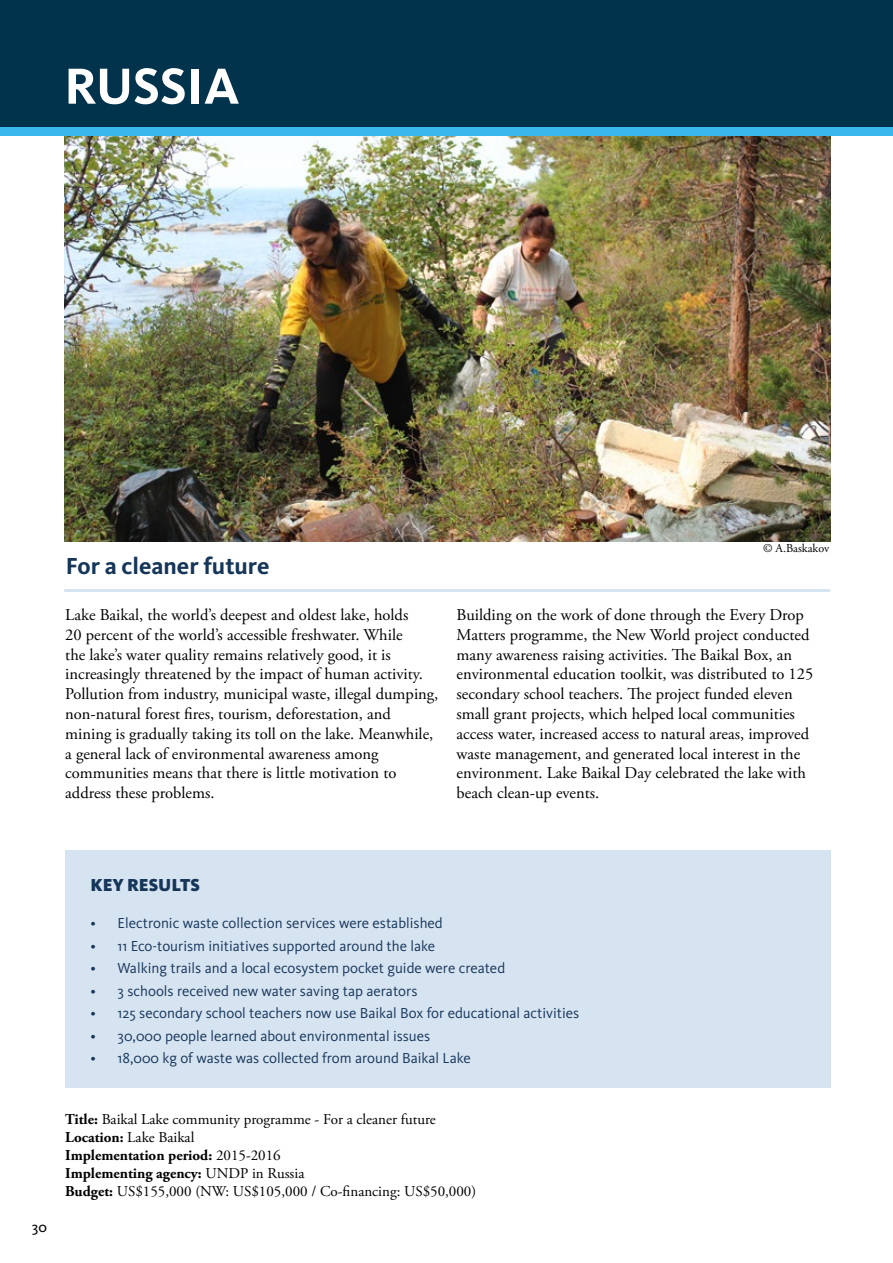
<style>
.page{position:relative;width:893px;height:1263px;background:#fff}
.page>*{position:absolute;margin:0;border:0;box-sizing:border-box;transform-origin:0 0}
.t1{font:700 52.5px "Kievit OT";letter-spacing:-.005em;color:#fff}
.t2{font:700 24px "Kievit OT";color:#163659}
.t3{font:900 18px "Kievit OT";color:#163659}
.t4{font:16.5px/19.8px "Adobe Garamond Pro";color:#000}
.t5{font:15px "Kievit OT";color:#163659}
.t6{font:15px/18px "Adobe Garamond Pro";color:#000}
.t7{font:15px "Kievit OT";color:#000}
.t8{font:12px "Adobe Garamond Pro";color:#000}
.s1{font-weight:700}
</style>
<div class="page">
<img style="left:64px;top:136px;width:766px;height:405px">
<div style="left:0;top:0;width:893px;height:128px;background:#01334c"></div>
<hr style="left:64px;top:589px;width:766px;height:3px;background:#d6e3f1">
<div style="left:65px;top:850px;width:765px;height:238px;background:#d6e3f1"></div>
<div style="left:0;top:128px;width:893px;height:8px;background:#3ab8eb"></div>
<h1 class="t1" style="left:64px;top:55px;width:177px">RUSSIA</h1>
<h2 class="t2" style="left:66px;top:552px;width:205px">For a cleaner future</h2>
<p class="t8" style="left:763px;top:541px;width:68px">© A.Baskakov</p>
<p class="t4" style="left:65px;top:605px;width:375px">Lake Baikal, the world’s deepest and oldest lake, holds<br>20 percent of the world’s accessible freshwater. While<br>the lake’s water quality remains relatively good, it is increasingly threatened by the impact of human activity.<br>Pollution from industry, municipal waste, illegal dumping, non-natural forest fires, tourism, deforestation, and mining is gradually taking its toll on the lake. Meanwhile, a general lack of environmental awareness among communities means that there is little motivation to address these problems.</p>
<p class="t4" style="left:457px;top:605px;width:358px">Building on the work of done through the Every Drop Matters programme, the New World project conducted many awareness raising activities. The Baikal Box, an environmental education toolkit, was distributed to 125 secondary school teachers. The project funded eleven small grant projects, which helped local communities access water, increased access to natural areas, improved waste management, and generated local interest in the environment. Lake Baikal Day celebrated the lake with beach clean-up events.</p>
<p class="t7" style="left:32px;top:1218px;width:17px">30</p>
<p class="t3" style="left:91px;top:874px;width:111px">KEY RESULTS</p>
<p class="t5" style="left:91px;top:915px;width:354px">• Electronic waste collection services were established</p>
<p class="t5" style="left:91px;top:937px;width:346px">• 11 Eco-tourism initiatives supported around the lake</p>
<p class="t5" style="left:91px;top:960px;width:416px">• Walking trails and a local ecosystem pocket guide were created</p>
<p class="t5" style="left:91px;top:982px;width:328px">• 3 schools received new water saving tap aerators</p>
<p class="t5" style="left:91px;top:1005px;width:490px">• 125 secondary school teachers now use Baikal Box for educational activities</p>
<p class="t5" style="left:91px;top:1027px;width:341px">• 30,000 people learned about environmental issues</p>
<p class="t5" style="left:91px;top:1050px;width:382px">• 18,000 kg of waste was collected from around Baikal Lake</p>
<p class="t6" style="left:65px;top:1111px;width:412px"><span class="s1">Title:</span> Baikal Lake community programme - For a cleaner future <span class="s1">Location:</span> Lake Baikal<br><span class="s1">Implementation period:</span> 2015-2016<br><span class="s1">Implementing agency:</span> UNDP in Russia<br><span class="s1">Budget:</span> US$155,000 (NW: US$105,000 / Co-financing: US$50,000)</p>
</div>
